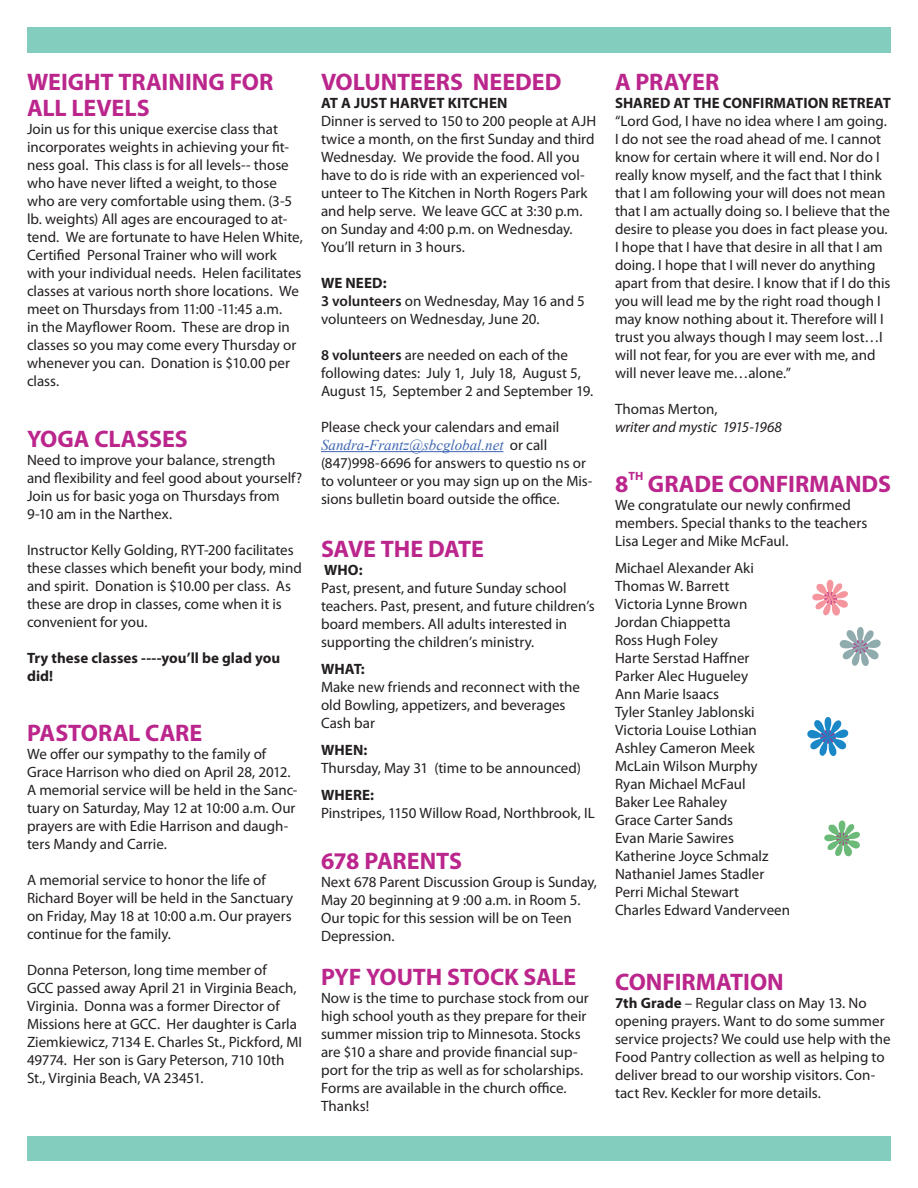
<style>
.page{position:relative;width:918px;height:1188px;background:#fff}
.page>*{position:absolute;margin:0;border:0;box-sizing:border-box;transform-origin:0 0}
.t1{font:700 24px/25.5px "Myriad Pro";letter-spacing:-.005em;color:#bb268c}
.t2{font:15px/18px "Myriad Pro";color:#231f20}
.t3{font:700 15px/18px "Myriad Pro";letter-spacing:.005em;color:#231f20}
.t4{font:italic 15px "Myriad Pro";letter-spacing:-.005em;color:#231f20}
.t5{font:700 12px "Myriad Pro";color:#bb268c}
.s1{font-weight:600}
.s2{font-family:"Times New Roman";font-style:italic;color:#3d65b0}
.s3{font-weight:700}
</style>
<div class="page">
<div style="left:27px;top:27px;width:864px;height:26px;background:#83cdbe"></div>
<hr style="left:321px;top:451px;width:183px;height:1px;background:#3d65b0">
<div style="left:27px;top:1136px;width:864px;height:25px;background:#83cdbe"></div>
<svg style="left:839px;top:627px;width:42px;height:39px"></svg>
<svg style="left:807px;top:717px;width:42px;height:39px"></svg>
<svg style="left:824px;top:820px;width:36px;height:37px"></svg>
<svg style="left:812px;top:580px;width:36px;height:36px"></svg>
<p class="t1" style="left:27px;top:68px;width:248px">WEIGHT TRAINING FOR<br>ALL LEVELS</p>
<p class="t2" style="left:27px;top:119px;width:277px">Join us for this unique exercise class that incorporates weights in achieving your fit&shy;ness goal. This class is for all levels-- those who have never lifted a weight, to those who are very comfortable using them. (3-5 lb. weights) All ages are encouraged to at&shy;tend. We are fortunate to have Helen White, Certified Personal Trainer who will work with your individual needs. Helen facilitates classes at various north shore locations. We meet on Thursdays from 11:00 -11:45 a.m.<br>in the Mayflower Room. These are drop in classes so you may come every Thursday or whenever you can. Donation is $10.00 per class.</p>
<p class="t1" style="left:27px;top:425px;width:162px">YOGA CLASSES</p>
<p class="t2" style="left:27px;top:451px;width:277px">Need to improve your balance, strength and flexibility and feel good about yourself?<br>Join us for basic yoga on Thursdays from 9-10 am in the Narthex.</p>
<p class="t2" style="left:27px;top:541px;width:276px">Instructor Kelly Golding, RYT-200 facilitates these classes which benefit your body, mind and spirit. Donation is $10.00 per class. As these are drop in classes, come when it is convenient for you.</p>
<p class="t3" style="left:27px;top:648px;width:255px">Try these classes ----you’ll be glad you did!</p>
<p class="t1" style="left:27px;top:720px;width:177px">PASTORAL CARE</p>
<p class="t2" style="left:27px;top:745px;width:265px">We offer our sympathy to the family of<br>Grace Harrison who died on April 28, 2012.</p>
<p class="t2" style="left:27px;top:781px;width:272px">A memorial service will be held in the Sanc&shy;tuary on Saturday, May 12 at 10:00 a.m. Our prayers are with Edie Harrison and daugh&shy;ters Mandy and Carrie.</p>
<p class="t2" style="left:27px;top:871px;width:268px">A memorial service to honor the life of Richard Boyer will be held in the Sanctuary on Friday, May 18 at 10:00 a.m. Our prayers continue for the family.</p>
<p class="t2" style="left:27px;top:961px;width:277px">Donna Peterson, long time member of<br>GCC passed away April 21 in Virginia Beach, Virginia. Donna was a former Director of Missions here at GCC. Her daughter is Carla Ziemkiewicz, 7134 E. Charles St., Pickford, MI 49774. Her son is Gary Peterson, 710 10th St., Virginia Beach, VA 23451.</p>
<p class="t1" style="left:321px;top:68px;width:242px">VOLUNTEERS NEEDED</p>
<p class="t3" style="left:321px;top:93px;width:188px">AT A JUST HARVET KITCHEN</p>
<p class="t2" style="left:321px;top:112px;width:277px">Dinner is served to 150 to 200 people at AJH twice a month, on the first Sunday and third Wednesday. We provide the food. All you have to do is ride with an experienced vol&shy;unteer to The Kitchen in North Rogers Park and help serve. We leave GCC at 3:30 p.m. on Sunday and 4:00 p.m. on Wednesday.<br>You’ll return in 3 hours.</p>
<p class="t3" style="left:321px;top:273px;width:67px">WE NEED:</p>
<p class="t2" style="left:321px;top:292px;width:266px"><span class="s1">3 volunteers</span> on Wednesday, May 16 and 5 volunteers on Wednesday, June 20.</p>
<p class="t2" style="left:321px;top:346px;width:274px"><span class="s1">8 volunteers</span> are needed on each of the following dates: July 1, July 18, August 5,<br>August 15, September 2 and September 19.</p>
<p class="t2" style="left:321px;top:418px;width:273px">Please check your calendars and email <span class="s2">Sandra-Frantz@sbcglobal.net</span> or call (847)998-6696 for answers to questio ns or to volunteer or you may sign up on the Mis&shy;sions bulletin board outside the office.</p>
<p class="t1" style="left:321px;top:535px;width:164px">SAVE THE DATE</p>
<p class="t3" style="left:324px;top:560px;width:40px">WHO:</p>
<p class="t2" style="left:321px;top:578px;width:275px">Past, present, and future Sunday school teachers. Past, present, and future children’s board members. All adults interested in supporting the children’s ministry.</p>
<p class="t3" style="left:321px;top:659px;width:45px">WHAT:</p>
<p class="t2" style="left:321px;top:677px;width:261px">Make new friends and reconnect with the old Bowling, appetizers, and beverages<br>Cash bar</p>
<p class="t3" style="left:321px;top:740px;width:48px">WHEN:</p>
<p class="t2" style="left:321px;top:758px;width:262px">Thursday, May 31 (time to be announced)</p>
<p class="t3" style="left:321px;top:785px;width:55px">WHERE:</p>
<p class="t2" style="left:321px;top:803px;width:275px">Pinstripes, 1150 Willow Road, Northbrook, IL</p>
<p class="t1" style="left:321px;top:847px;width:143px">678 PARENTS</p>
<p class="t2" style="left:321px;top:872px;width:277px">Next 678 Parent Discussion Group is Sunday,<br>May 20 beginning at 9 :00 a.m. in Room 5.</p>
<p class="t2" style="left:321px;top:908px;width:252px">Our topic for this session will be on Teen<br>Depression.</p>
<p class="t1" style="left:321px;top:964px;width:257px">PYF YOUTH STOCK SALE</p>
<p class="t2" style="left:321px;top:989px;width:269px">Now is the time to purchase stock from our high school youth as they prepare for their summer mission trip to Minnesota. Stocks are $10 a share and provide financial sup&shy;port for the trip as well as for scholarships.<br>Forms are available in the church office.<br>Thanks!</p>
<p class="t1" style="left:615px;top:68px;width:106px">A PRAYER</p>
<p class="t3" style="left:615px;top:93px;width:277px">SHARED AT THE CONFIRMATION RETREAT</p>
<p class="t2" style="left:615px;top:112px;width:277px">“Lord God, I have no idea where I am going.<br>I do not see the road ahead of me. I cannot know for certain where it will end. Nor do I really know myself, and the fact that I think that I am following your will does not mean that I am actually doing so. I believe that the desire to please you does in fact please you.<br>I hope that I have that desire in all that I am doing. I hope that I will never do anything apart from that desire. I know that if I do this you will lead me by the right road though I may know nothing about it. Therefore will I trust you always though I may seem lost…I will not fear, for you are ever with me, and will never leave me…alone.”</p>
<p class="t2" style="left:615px;top:400px;width:104px">Thomas Merton,</p>
<p class="t4" style="left:615px;top:418px;width:168px">writer and mystic 1915-1968</p>
<p class="t5" style="left:628px;top:468px;width:16px">TH</p>
<p class="t1" style="left:648px;top:471px;width:245px">GRADE CONFIRMANDS</p>
<p class="t2" style="left:615px;top:496px;width:254px">We congratulate our newly confirmed members. Special thanks to the teachers<br>Lisa Leger and Mike McFaul.</p>
<p class="t2" style="left:615px;top:559px;width:141px">Michael Alexander Aki</p>
<p class="t2" style="left:615px;top:577px;width:116px">Thomas W. Barrett</p>
<p class="t2" style="left:615px;top:595px;width:134px">Victoria Lynne Brown</p>
<p class="t2" style="left:615px;top:613px;width:117px">Jordan Chiappetta</p>
<p class="t2" style="left:615px;top:631px;width:104px">Ross Hugh Foley</p>
<p class="t2" style="left:615px;top:649px;width:136px">Harte Serstad Haffner</p>
<p class="t2" style="left:615px;top:667px;width:135px">Parker Alec Hugueley</p>
<p class="t2" style="left:615px;top:685px;width:106px">Ann Marie Isaacs</p>
<p class="t2" style="left:615px;top:703px;width:141px">Tyler Stanley Jablonski</p>
<p class="t2" style="left:615px;top:721px;width:143px">Victoria Louise Lothian</p>
<p class="t2" style="left:615px;top:739px;width:141px">Ashley Cameron Meek</p>
<p class="t2" style="left:615px;top:757px;width:144px">McLain Wilson Murphy</p>
<p class="t2" style="left:615px;top:775px;width:132px">Ryan Michael McFaul</p>
<p class="t2" style="left:615px;top:793px;width:114px">Baker Lee Rahaley</p>
<p class="t2" style="left:615px;top:811px;width:120px">Grace Carter Sands</p>
<p class="t2" style="left:615px;top:829px;width:120px">Evan Marie Sawires</p>
<p class="t2" style="left:615px;top:847px;width:155px">Katherine Joyce Schmalz</p>
<p class="t2" style="left:615px;top:865px;width:151px">Nathaniel James Stadler</p>
<p class="t2" style="left:615px;top:883px;width:126px">Perri Michal Stewart</p>
<p class="t2" style="left:615px;top:901px;width:177px">Charles Edward Vanderveen</p>
<p class="t1" style="left:615px;top:471px;width:15px">8</p>
<p class="t1" style="left:615px;top:968px;width:170px">CONFIRMATION</p>
<p class="t2" style="left:615px;top:994px;width:277px"><span class="s3">7th Grade</span> – Regular class on May 13. No opening prayers. Want to do some summer service projects? We could use help with the Food Pantry collection as well as helping to deliver bread to our worship visitors. Con&shy;tact Rev. Keckler for more details.</p>
</div>
